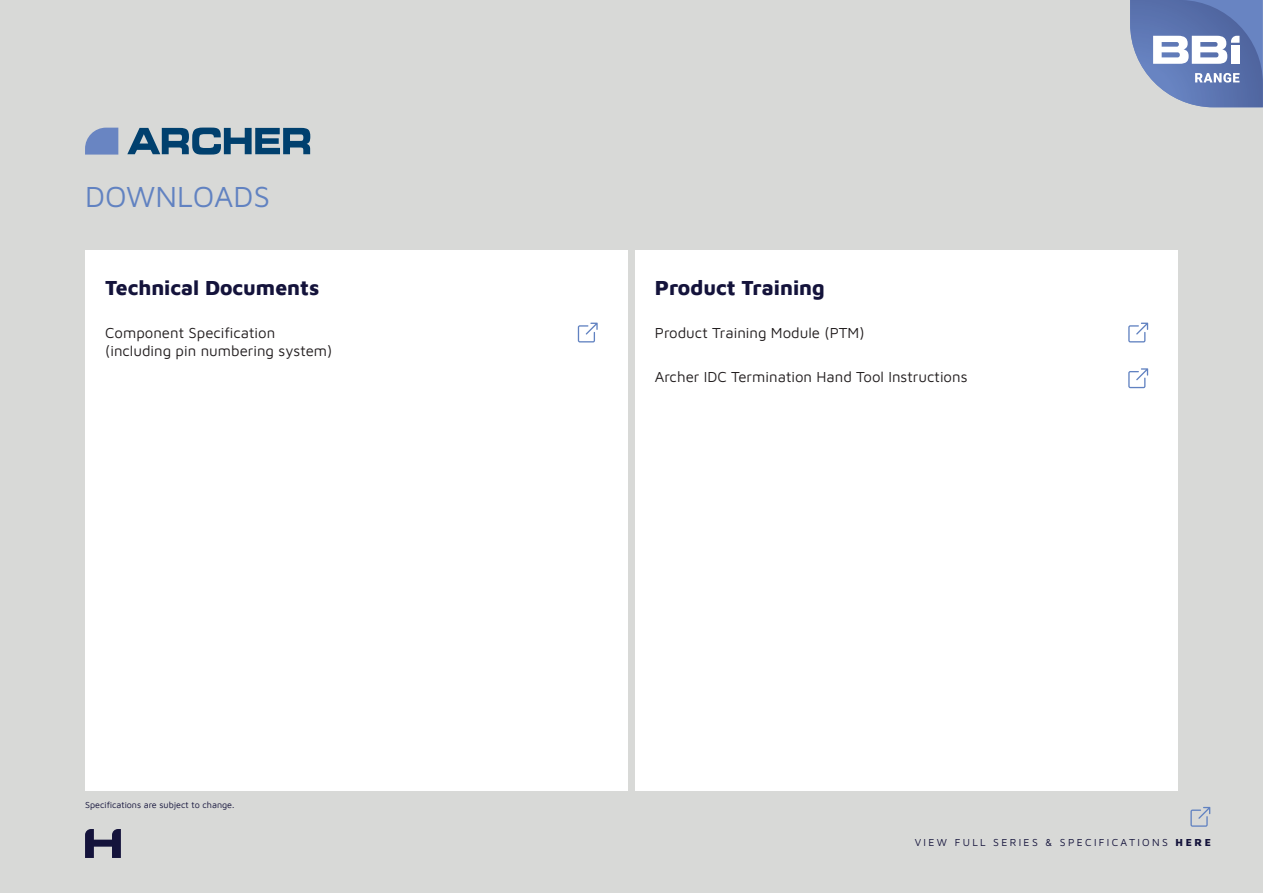
<style>
.page{position:relative;width:1263px;height:893px;background:#d8d9d7}
.page>*{position:absolute;margin:0;border:0;box-sizing:border-box;transform-origin:0 0}
.t1{font:30px "Maven Pro";color:#6182c1}
.t2{font:21px "Maven Pro";color:#14133b}
.t3{font:15px/18px "Maven Pro";color:#231f20}
.t4{font:10.5px "Maven Pro";letter-spacing:.22em;color:#14133b}
.t5{font:9px "Maven Pro";color:#14133b}
</style>
<div class="page">
<svg style="left:1190px;top:807px;width:20px;height:20px"></svg>
<div style="left:85px;top:251px;width:542px;height:540px;background:#fff"></div>
<div style="left:636px;top:251px;width:542px;height:540px;background:#fff"></div>
<svg style="left:578px;top:323px;width:20px;height:19px"></svg>
<svg style="left:1128px;top:323px;width:20px;height:19px"></svg>
<svg style="left:1128px;top:368px;width:20px;height:20px"></svg>
<svg style="left:1130px;top:0;width:133px;height:107px;background:#8093c0"></svg>
<svg style="left:85px;top:829px;width:36px;height:29px"></svg>
<svg style="left:127px;top:128px;width:183px;height:27px"></svg>
<svg style="left:85px;top:128px;width:33px;height:27px"></svg>
<h1 class="t1" style="left:85px;top:176px;width:186px">DOWNLOADS</h1>
<h2 class="t2" style="left:105px;top:273px;width:216px">Technical Documents</h2>
<p class="t3" style="left:105px;top:323px;width:229px">Component Specification (including pin numbering system)</p>
<p class="t5" style="left:85px;top:799px;width:151px">Specifications are subject to change.</p>
<h2 class="t2" style="left:655px;top:273px;width:171px">Product Training</h2>
<p class="t3" style="left:655px;top:323px;width:211px">Product Training Module (PTM)</p>
<p class="t3" style="left:655px;top:367px;width:314px">Archer IDC Termination Hand Tool Instructions</p>
<p class="t4" style="left:915px;top:835px;width:298px">VIEW FULL SERIES &amp; SPECIFICATIONS HERE</p>
</div>
